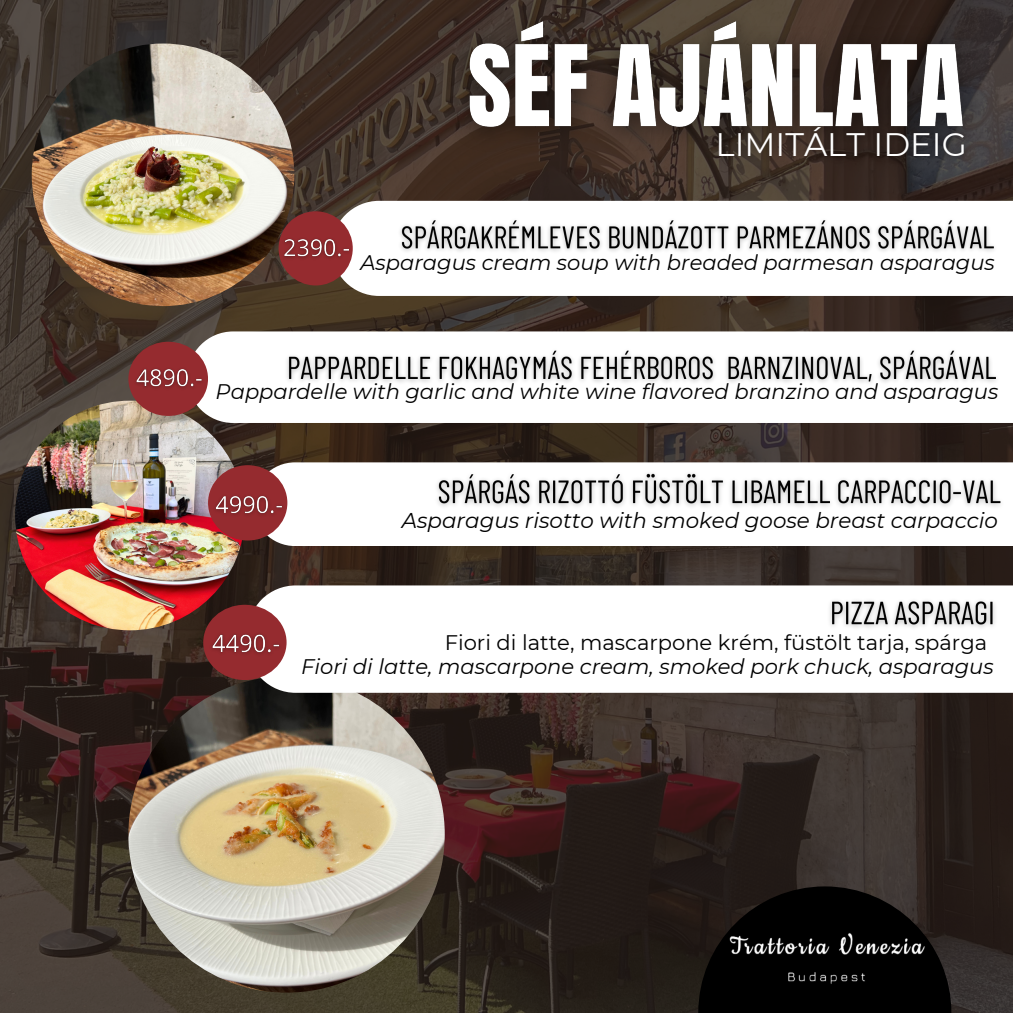
<style>
.page{position:relative;width:1013px;height:1013px;background:#fff}
.page>*{position:absolute;margin:0;border:0;box-sizing:border-box;transform-origin:0 0}
.t1{font:32.5px "Montserrat";color:#fff}
.t2{font:italic 21.38px "Montserrat";color:#000}
.t3{font:italic 21.12px "Montserrat";color:#000}
.t4{font:21.12px "Montserrat";color:#000}
</style>
<div class="page">
<img style="left:0;top:0;width:1012px;height:1012px">
<img style="left:32px;top:44px;width:262px;height:262px;border-radius:50%">
<svg style="left:331px;top:201px;width:681px;height:95px"></svg>
<img style="left:128px;top:676px;width:317px;height:316px;border-radius:50%">
<svg style="left:253px;top:462px;width:759px;height:84px"></svg>
<svg style="left:187px;top:331px;width:825px;height:92px"></svg>
<img style="left:15px;top:400px;width:230px;height:230px;border-radius:50%">
<div style="left:128px;top:342px;width:80px;height:74px;background:#952b2f;border-radius:50%"></div>
<img style="left:130px;top:362px;width:79px;height:33px">
<svg style="left:248px;top:585px;width:764px;height:107px"></svg>
<div style="left:203px;top:604px;width:83px;height:76px;background:#952b2f;border-radius:50%"></div>
<img style="left:206px;top:626px;width:80px;height:34px">
<svg style="left:698px;top:886px;width:253px;height:126px;background:#0f0c0b"></svg>
<img style="left:726px;top:926px;width:213px;height:68px">
<div style="left:278px;top:211px;width:75px;height:74px;background:#952b2f;border-radius:50%"></div>
<img style="left:277px;top:231px;width:79px;height:33px">
<div style="left:208px;top:465px;width:79px;height:75px;background:#952b2f;border-radius:50%"></div>
<img style="left:423px;top:468px;width:585px;height:45px">
<img style="left:209px;top:488px;width:81px;height:34px">
<img style="left:392px;top:211px;width:612px;height:48px">
<img style="left:274px;top:343px;width:730px;height:48px">
<img style="left:823px;top:592px;width:177px;height:43px">
<img style="left:437px;top:0;width:558px;height:163px">
<img style="left:707px;top:116px;width:269px;height:53px">
<p class="t1" style="left:715px;top:124px;width:253px">LIMITÁLT IDEIG</p>
<p class="t3" style="left:360px;top:249px;width:636px">Asparagus cream soup with breaded parmesan asparagus</p>
<p class="t3" style="left:215px;top:378px;width:784px">Pappardelle with garlic and white wine flavored branzino and asparagus</p>
<p class="t2" style="left:402px;top:507px;width:597px">Asparagus risotto with smoked goose breast carpaccio</p>
<p class="t4" style="left:445px;top:629px;width:544px">Fiori di latte, mascarpone krém, füstölt tarja, spárga</p>
<p class="t3" style="left:301px;top:654px;width:694px">Fiori di latte, mascarpone cream, smoked pork chuck, asparagus</p>
</div>
